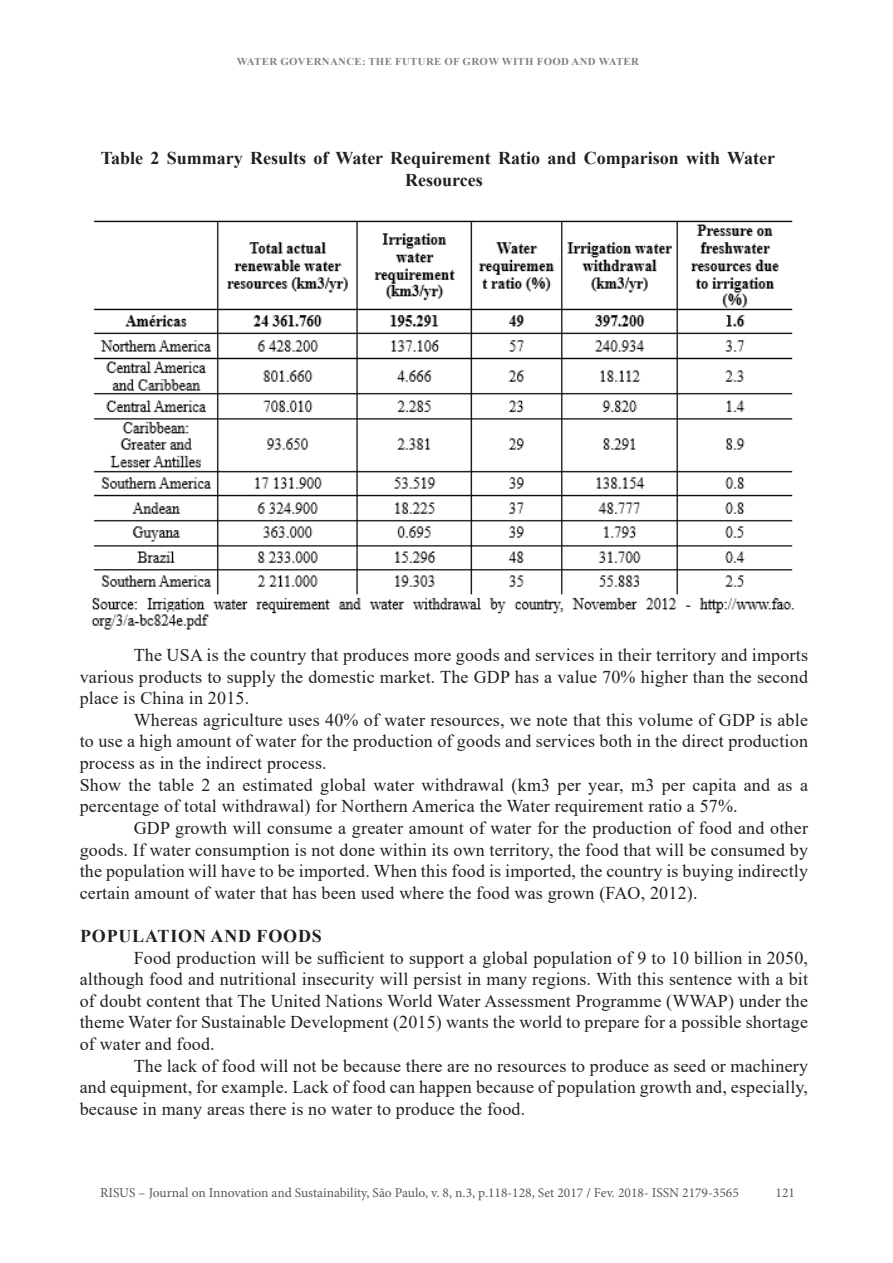
<style>
.page{position:relative;width:893px;height:1263px;background:#fff}
.page>*{position:absolute;margin:0;border:0;box-sizing:border-box;transform-origin:0 0}
.t1{font:18px/21.6px "Times New Roman";letter-spacing:.01em;color:#231f20;text-align:justify}
.t2{font:700 18px/21.6px "Times New Roman";color:#231f20}
.t3{font:700 18px "Times New Roman";letter-spacing:.045em;color:#231f20}
.t4{font:13.5px "Minion Pro";color:#57585a}
.t5{font:700 10.5px "Times New Roman";letter-spacing:.035em;color:#808285}
</style>
<div class="page">
<img style="left:91px;top:220px;width:704px;height:410px">
<p class="t5" style="left:237px;top:53px;width:404px">WATER GOVERNANCE: THE FUTURE OF GROW WITH FOOD AND WATER</p>
<p class="t2" style="left:405px;top:147px;width:372px;text-indent:-304px">Table 2 Summary Results of Water Requirement Ratio and Comparison with Water<br>Resources</p>
<p class="t1" style="left:80px;top:644px;width:730px;text-indent:54px">The USA is the country that produces more goods and services in their territory and imports various products to supply the domestic market. The GDP has a value 70% higher than the second place is China in 2015.</p>
<p class="t1" style="left:80px;top:708px;width:730px;text-indent:54px">Whereas agriculture uses 40% of water resources, we note that this volume of GDP is able to use a high amount of water for the production of goods and services both in the direct production process as in the indirect process.</p>
<p class="t1" style="left:80px;top:773px;width:730px">Show the table 2 an estimated global water withdrawal (km3 per year, m3 per capita and as a percentage of total withdrawal) for Northern America the Water requirement ratio a 57%.</p>
<p class="t1" style="left:80px;top:816px;width:730px;text-indent:54px">GDP growth will consume a greater amount of water for the production of food and other goods. If water consumption is not done within its own territory, the food that will be consumed by the population will have to be imported. When this food is imported, the country is buying indirectly certain amount of water that has been used where the food was grown (FAO, 2012).</p>
<p class="t3" style="left:80px;top:923px;width:243px">POPULATION AND FOODS</p>
<p class="t1" style="left:80px;top:946px;width:730px;text-indent:54px">Food production will be sufficient to support a global population of 9 to 10 billion in 2050, although food and nutritional insecurity will persist in many regions. With this sentence with a bit of doubt content that The United Nations World Water Assessment Programme (WWAP) under the theme Water for Sustainable Development (2015) wants the world to prepare for a possible shortage of water and food.</p>
<p class="t1" style="left:80px;top:1054px;width:730px;text-indent:54px">The lack of food will not be because there are no resources to produce as seed or machinery and equipment, for example. Lack of food can happen because of population growth and, especially, because in many areas there is no water to produce the food.</p>
<p class="t4" style="left:100px;top:1183px;width:640px">RISUS – Journal on Innovation and Sustainability, São Paulo, v. 8, n.3, p.118-128, Set 2017 / Fev. 2018- ISSN 2179-3565</p>
<p class="t4" style="left:776px;top:1183px;width:21px">121</p>
</div>
